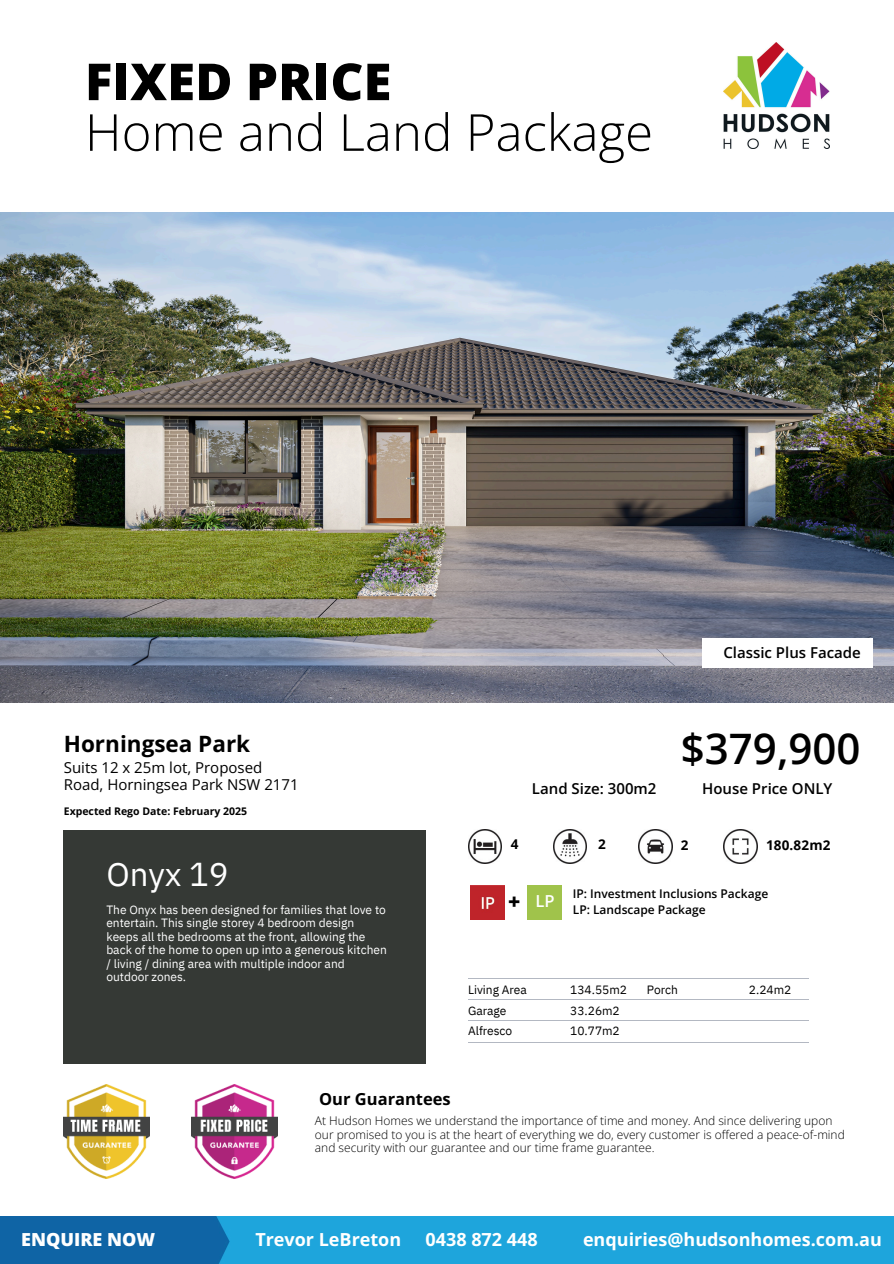
<style>
.page{position:relative;width:894px;height:1264px;background:#fff}
.page>*{position:absolute;margin:0;border:0;box-sizing:border-box;transform-origin:0 0}
.t1{font:300 51px/50.7px "Open Sans";color:#000}
.t2{font:600 42px "Open Sans";color:#000}
.t3{font:33px "IBM Plex Sans";color:#fff}
.t4{font:700 22.5px "Open Sans";color:#000}
.t5{font:800 21px "Open Sans";color:#000}
.t6{font:700 18px "Open Sans";color:#fff}
.t7{font:800 18px "Open Sans";color:#fff}
.t8{font:700 16.5px "Open Sans";color:#000}
.t9{font:600 16.5px "Open Sans";color:#fff}
.t10{font:15px/16.8px "Open Sans";color:#000}
.t11{font:600 15px "Open Sans";color:#000}
.t12{font:700 13.5px "Open Sans";letter-spacing:.015em;color:#000}
.t13{font:12px/13.5px "IBM Plex Sans";color:#fff}
.t14{font:300 12px/13.5px "Open Sans";color:#000}
.t15{font:12px/20.2px "IBM Plex Sans";color:#000}
.t16{font:600 12px "Open Sans";color:#000}
.t17{font:700 10.5px "Open Sans";color:#000}
.s1{font-weight:800}
</style>
<div class="page">
<img style="left:0;top:1216px;width:893px;height:47px">
<img style="left:0;top:213px;width:893px;height:489px">
<div style="left:702px;top:638px;width:170px;height:30px;background:#fff"></div>
<img style="left:723px;top:43px;width:106px;height:105px">
<img style="left:470px;top:885px;width:34px;height:34px">
<img style="left:64px;top:1084px;width:85px;height:94px">
<img style="left:191px;top:1084px;width:86px;height:94px">
<img style="left:527px;top:885px;width:34px;height:34px">
<img style="left:468px;top:829px;width:33px;height:34px">
<img style="left:553px;top:829px;width:33px;height:34px">
<img style="left:638px;top:829px;width:34px;height:34px">
<img style="left:723px;top:829px;width:34px;height:34px">
<div style="left:64px;top:829px;width:361px;height:234px;background:#353935"></div>
<hr style="left:468px;top:978px;width:340px;height:1px;background:#b3b8c2">
<hr style="left:468px;top:999px;width:340px;height:1px;background:#b3b8c2">
<hr style="left:468px;top:1020px;width:340px;height:1px;background:#b3b8c2">
<hr style="left:468px;top:1041px;width:340px;height:1px;background:#b3b8c2">
<p class="t1" style="left:85px;top:55px;width:569px"><span class="s1">FIXED PRICE<br></span>Home and Land Package</p>
<p class="t4" style="left:64px;top:727px;width:188px">Horningsea Park</p>
<p class="t10" style="left:64px;top:758px;width:236px">Suits 12 x 25m lot, Proposed<br>Road, Horningsea Park NSW 2171</p>
<h2 class="t17" style="left:64px;top:804px;width:185px">Expected Rego Date: February 2025</h2>
<p class="t11" style="left:723px;top:642px;width:139px">Classic Plus Facade</p>
<p class="t11" style="left:531px;top:778px;width:126px">Land Size: 300m2</p>
<h3 class="t2" style="left:680px;top:718px;width:181px">$379,900</h3>
<p class="t11" style="left:702px;top:778px;width:132px">House Price ONLY</p>
<p class="t3" style="left:106px;top:851px;width:124px">Onyx 19</p>
<p class="t13" style="left:106px;top:902px;width:282px">The Onyx has been designed for families that love to entertain. This single storey 4 bedroom design keeps all the bedrooms at the front, allowing the back of the home to open up into a generous kitchen / living / dining area with multiple indoor and outdoor zones.</p>
<p class="t12" style="left:510px;top:834px;width:9px">4</p>
<h6 class="t12" style="left:598px;top:834px;width:9px">2</h6>
<p class="t12" style="left:680px;top:835px;width:9px">2</p>
<p class="t12" style="left:765px;top:835px;width:66px">180.82m2</p>
<p class="t5" style="left:508px;top:886px;width:14px">+</p>
<h5 class="t9" style="left:535px;top:889px;width:21px">LP</h5>
<p class="t16" style="left:572px;top:884px;width:197px">IP: Investment Inclusions Package</p>
<p class="t16" style="left:572px;top:900px;width:134px">LP: Landscape Package</p>
<h5 class="t15" style="left:468px;top:979px;width:60px">Living Area<br>Garage<br>Alfresco</h5>
<h6 class="t15" style="left:570px;top:979px;width:58px">134.55m2<br>33.26m2<br>10.77m2</h6>
<h6 class="t15" style="left:646px;top:979px;width:33px">Porch</h6>
<h6 class="t15" style="left:748px;top:979px;width:44px">2.24m2</h6>
<p class="t8" style="left:319px;top:1086px;width:133px">Our Guarantees</p>
<p class="t14" style="left:315px;top:1113px;width:531px">At Hudson Homes we understand the importance of time and money. And since delivering upon our promised to you is at the heart of everything we do, every customer is offered a peace-of-mind and security with our guarantee and our time frame guarantee.</p>
<p class="t7" style="left:21px;top:1226px;width:135px">ENQUIRE NOW</p>
<p class="t6" style="left:255px;top:1226px;width:147px">Trevor LeBreton</p>
<p class="t6" style="left:425px;top:1226px;width:114px">0438 872 448</p>
<p class="t6" style="left:583px;top:1226px;width:300px">enquiries@hudsonhomes.com.au</p>
</div>
